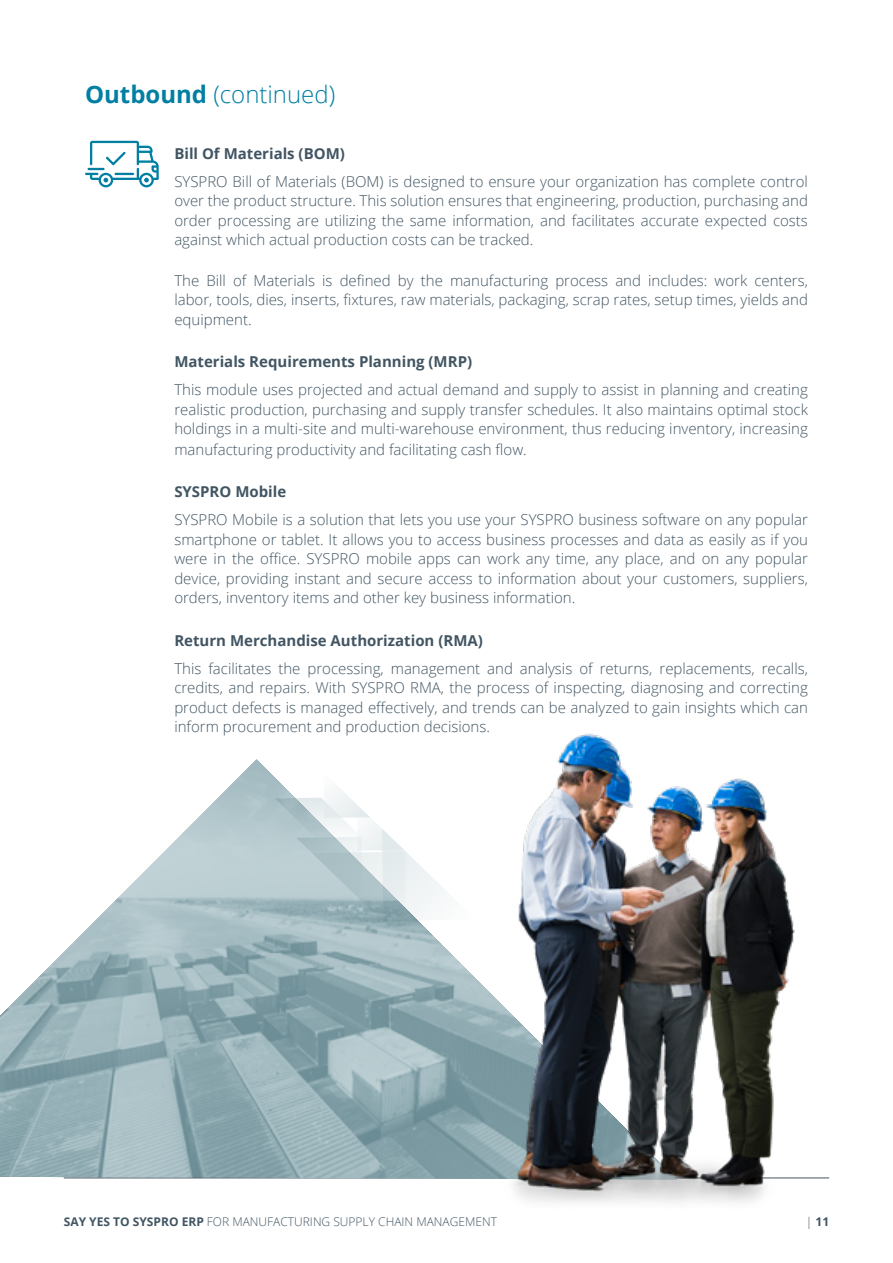
<style>
.page{position:relative;width:893px;height:1263px;background:#fff}
.page>*{position:absolute;margin:0;border:0;box-sizing:border-box;transform-origin:0 0}
.t1{font:300 24px "Open Sans";color:#007fa3}
.t2{font:300 15px/19.5px "Open Sans";color:#425563;text-align:justify}
.t3{font:700 15px "Open Sans";color:#425563}
.t4{font:300 12px "Open Sans";color:#425563}
.t5{font:700 12px "Open Sans";color:#425563}
.s1{font-weight:700}
.s2{font-weight:300}
</style>
<div class="page">
<hr style="left:64px;top:1177px;width:765px;height:1px;background:#425563">
<svg style="left:85px;top:141px;width:74px;height:46px"></svg>
<img style="left:0;top:759px;width:500px;height:420px">
<svg style="left:275px;top:772px;width:201px;height:172px"></svg>
<img style="left:500px;top:733px;width:294px;height:470px">
<h1 class="t1" style="left:85px;top:78px;width:252px"><span class="s1">Outbound</span> (continued)</h1>
<p class="t3" style="left:174px;top:143px;width:172px">Bill Of Materials (BOM)</p>
<p class="t2" style="left:174px;top:171px;width:635px">SYSPRO Bill of Materials (BOM) is designed to ensure your organization has complete control over the product structure. This solution ensures that engineering, production, purchasing and order processing are utilizing the same information, and facilitates accurate expected costs against which actual production costs can be tracked.</p>
<p class="t2" style="left:174px;top:270px;width:635px">The Bill of Materials is defined by the manufacturing process and includes: work centers, labor, tools, dies, inserts, fixtures, raw materials, packaging, scrap rates, setup times, yields and equipment.</p>
<p class="t3" style="left:174px;top:351px;width:299px">Materials Requirements Planning (MRP)</p>
<p class="t2" style="left:174px;top:380px;width:635px">This module uses projected and actual demand and supply to assist in planning and creating realistic production, purchasing and supply transfer schedules. It also maintains optimal stock holdings in a multi-site and multi-warehouse environment, thus reducing inventory, increasing</p>
<p class="t2" style="left:174px;top:440px;width:354px">manufacturing productivity and facilitating cash flow.</p>
<p class="t3" style="left:174px;top:481px;width:113px">SYSPRO Mobile</p>
<p class="t2" style="left:174px;top:510px;width:635px">SYSPRO Mobile is a solution that lets you use your SYSPRO business software on any popular smartphone or tablet. It allows you to access business processes and data as easily as if you were in the office. SYSPRO mobile apps can work any time, any place, and on any popular device, providing instant and secure access to information about your customers, suppliers, orders, inventory items and other key business information.</p>
<p class="t3" style="left:174px;top:630px;width:310px">Return Merchandise Authorization (RMA)</p>
<p class="t2" style="left:174px;top:658px;width:635px">This facilitates the processing, management and analysis of returns, replacements, recalls, credits, and repairs. With SYSPRO RMA, the process of inspecting, diagnosing and correcting product defects is managed effectively, and trends can be analyzed to gain insights which can inform procurement and production decisions.</p>
<p class="t4" style="left:64px;top:1214px;width:435px"><span class="s1">SAY YES TO SYSPRO ERP</span> FOR MANUFACTURING SUPPLY CHAIN MANAGEMENT</p>
<p class="t5" style="left:806px;top:1213px;width:25px"><span class="s2">|</span> 11</p>
</div>
